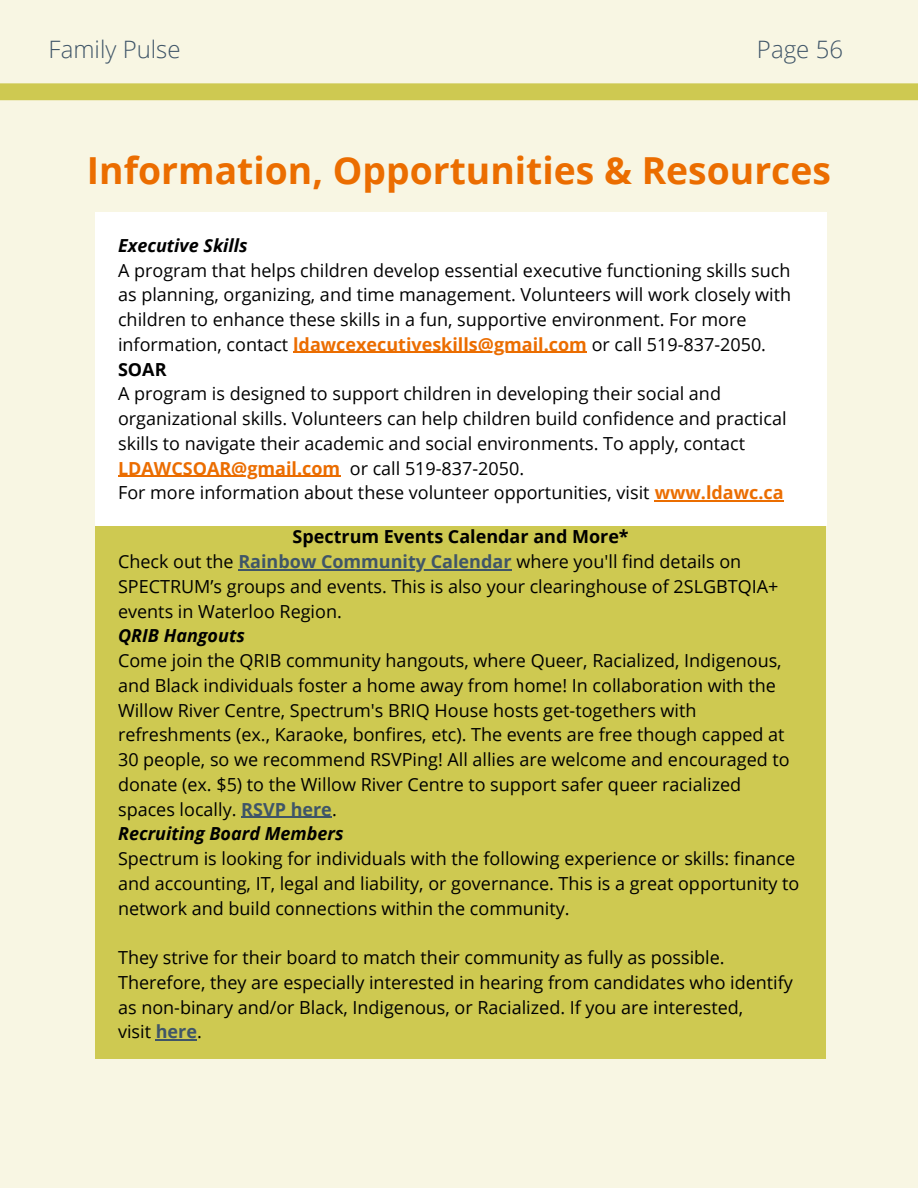
<style>
.page{position:relative;width:918px;height:1188px;background:#f8f6e3}
.page>*{position:absolute;margin:0;border:0;box-sizing:border-box;transform-origin:0 0}
.t1{font:700 37.2px "Open Sans";color:#eb6d00}
.t2{font:300 24px "Open Sans";color:#3f5568}
.t3{font:18px/24.8px "Open Sans";color:#000}
.t4{font:italic 700 18px "Open Sans";color:#000}
.t5{font:700 18px "Open Sans";color:#000}
.s1{font-weight:700;color:#eb6d00}
.s2{font-weight:700}
.s3{font-weight:700;color:#3f5568}
.s4{font-weight:700;font-style:italic}
</style>
<div class="page">
<div style="left:0;top:83px;width:918px;height:17px;background:#cec951"></div>
<div style="left:95px;top:212px;width:731px;height:314px;background:#fff"></div>
<hr style="left:293px;top:352px;width:294px;height:1px;background:#eb6d00">
<hr style="left:118px;top:476px;width:222px;height:1px;background:#eb6d00">
<hr style="left:655px;top:500px;width:129px;height:2px;background:#eb6d00">
<div style="left:95px;top:526px;width:731px;height:533px;background:#cec951"></div>
<hr style="left:238px;top:569px;width:274px;height:1px;background:#3f5568">
<hr style="left:241px;top:817px;width:91px;height:1px;background:#3f5568">
<hr style="left:156px;top:1039px;width:41px;height:2px;background:#3f5568">
<h2 class="t2" style="left:49px;top:33px;width:133px">Family Pulse</h2>
<h2 class="t2" style="left:757px;top:33px;width:88px">Page 56</h2>
<h1 class="t1" style="left:87px;top:145px;width:746px">Information, Opportunities &amp; Resources</h1>
<p class="t4" style="left:118px;top:233px;width:131px">Executive Skills</p>
<p class="t3" style="left:118px;top:257px;width:675px">A program that helps children develop essential executive functioning skills such as planning, organizing, and time management. Volunteers will work closely with children to enhance these skills in a fun, supportive environment. For more information, contact <span class="s1">ldawcexecutiveskills@gmail.com</span> or call 519-837-2050.</p>
<p class="t3" style="left:118px;top:356px;width:670px"><span class="s2">SOAR<br></span>A program is designed to support children in developing their social and organizational skills. Volunteers can help children build confidence and practical skills to navigate their academic and social environments. To apply, contact</p>
<p class="t3" style="left:118px;top:455px;width:667px"><span class="s1">LDAWCSOAR@gmail.com</span> or call 519-837-2050.<br>For more information about these volunteer opportunities, visit <span class="s1">www.ldawc.ca</span></p>
<p class="t5" style="left:293px;top:524px;width:338px">Spectrum Events Calendar and More*</p>
<p class="t3" style="left:118px;top:549px;width:625px">Check out the <span class="s3">Rainbow Community Calendar</span> where you'll find details on</p>
<p class="t3" style="left:118px;top:573px;width:662px">SPECTRUM’s groups and events. This is also your clearinghouse of 2SLGBTQIA+ events in Waterloo Region.<br><span class="s4">QRIB Hangouts</span></p>
<p class="t3" style="left:118px;top:648px;width:673px">Come join the QRIB community hangouts, where Queer, Racialized, Indigenous, and Black individuals foster a home away from home! In collaboration with the Willow River Centre, Spectrum's BRIQ House hosts get-togethers with refreshments (ex., Karaoke, bonfires, etc). The events are free though capped at 30 people, so we recommend RSVPing! All allies are welcome and encouraged to donate (ex. $5) to the Willow River Centre to support safer queer racialized spaces locally. <span class="s3">RSVP here</span>.</p>
<p class="t4" style="left:118px;top:821px;width:227px">Recruiting Board Members</p>
<p class="t3" style="left:118px;top:846px;width:683px">Spectrum is looking for individuals with the following experience or skills: finance and accounting, IT, legal and liability, or governance. This is a great opportunity to network and build connections within the community.</p>
<p class="t3" style="left:118px;top:945px;width:676px">They strive for their board to match their community as fully as possible.<br>Therefore, they are especially interested in hearing from candidates who identify as non-binary and/or Black, Indigenous, or Racialized. If you are interested,</p>
<p class="t3" style="left:118px;top:1019px;width:85px">visit <span class="s3">here</span>.</p>
</div>
